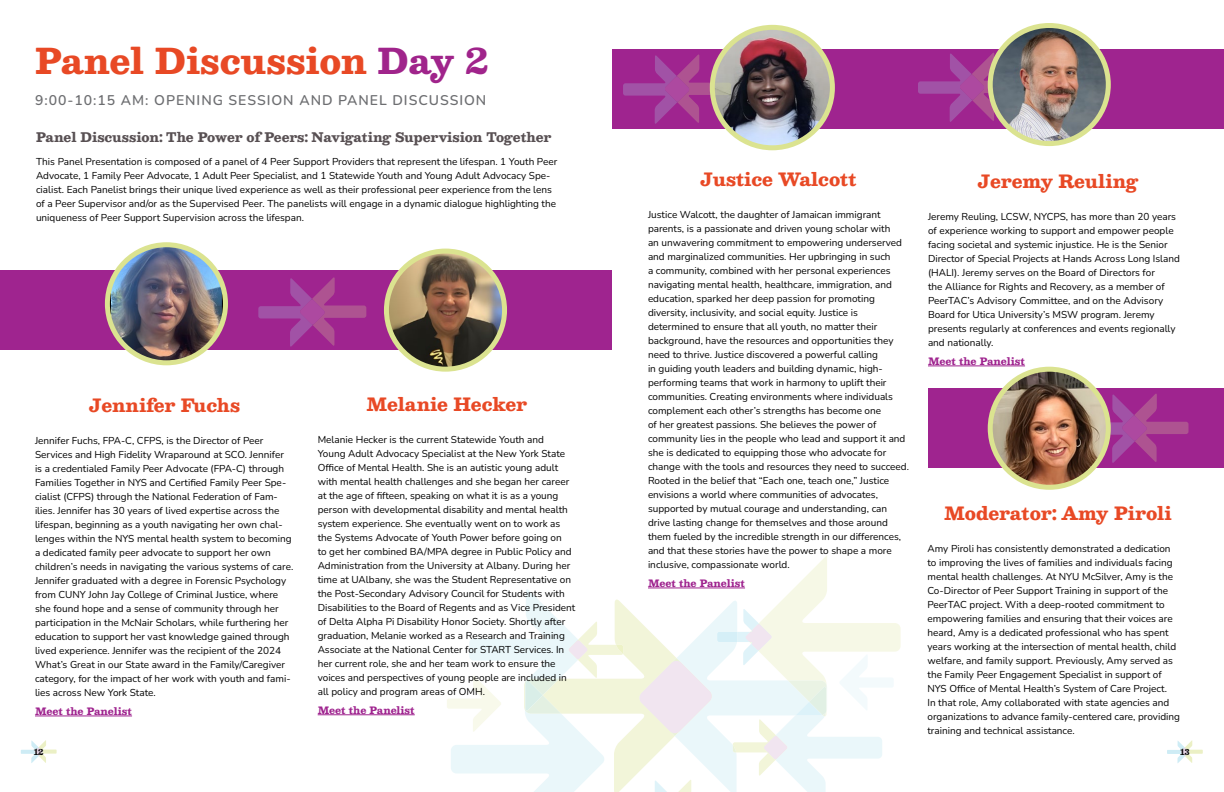
<style>
.page{position:relative;width:1224px;height:792px;background:#fff}
.page>*{position:absolute;margin:0;border:0;box-sizing:border-box;transform-origin:0 0}
.Header_1{font:35px "Besley";letter-spacing:-.01em;color:#e84925}
.Speaker_Name{font:18px "Besley";letter-spacing:-.01em;color:#e84925}
.Day_Time_Stamp{font:600 14px "Nunito";letter-spacing:.07em;color:#6d6e71}
.Subhead{font:13px "Besley";letter-spacing:-.01em;color:#585053}
.Body_Text{font:10px/14px "Nunito";color:#000}
.body_copy{font:10px/14px "Nunito";color:#000}
.Speaker_Name-2{font:10px "Besley";color:#9f248f}
.t1{font:8px "Besley";color:#000}
.s1{color:#a0248b}
</style>
<div class="page">
<div style="left:928px;top:388px;width:296px;height:80px;background:#9f248f"></div>
<div style="left:612px;top:49px;width:612px;height:80px;background:#9f248f"></div>
<hr style="left:35px;top:715px;width:97px;height:1px;background:#9f248f">
<hr style="left:928px;top:365px;width:97px;height:1px;background:#9f248f">
<svg style="left:447px;top:555px;width:454px;height:237px"></svg>
<div style="left:0;top:270px;width:612px;height:80px;background:#9f248f"></div>
<img style="left:111px;top:245px;width:111px;height:118px">
<div style="left:105px;top:242px;width:123px;height:123px;border:5px solid #dbe390;border-radius:50%"></div>
<img style="left:712px;top:27px;width:120px;height:121px;border-radius:60px">
<div style="left:710px;top:25px;width:125px;height:125px;border:5px solid #dbe390;border-radius:50%"></div>
<img style="left:386px;top:251px;width:119px;height:118px;border-radius:59px">
<div style="left:384px;top:249px;width:123px;height:123px;border:5px solid #dbe390;border-radius:50%"></div>
<svg style="left:258px;top:277px;width:108px;height:70px"></svg>
<svg style="left:623px;top:55px;width:108px;height:69px"></svg>
<svg style="left:918px;top:53px;width:72px;height:69px"></svg>
<img style="left:990px;top:26px;width:118px;height:118px">
<div style="left:988px;top:23px;width:123px;height:123px;border:5px solid #dbe390;border-radius:50%"></div>
<svg style="left:1108px;top:394px;width:81px;height:69px"></svg>
<img style="left:990px;top:369px;width:118px;height:118px">
<div style="left:988px;top:367px;width:123px;height:123px;border:5px solid #dbe390;border-radius:50%"></div>
<hr style="left:318px;top:714px;width:97px;height:1px;background:#9f248f">
<svg style="left:21px;top:740px;width:36px;height:23px"></svg>
<svg style="left:1167px;top:740px;width:36px;height:23px"></svg>
<p class="Header_1" style="left:35px;top:36px;width:455px">Panel Discussion <span class="s1">Day 2</span></p>
<p class="Day_Time_Stamp" style="left:35px;top:90px;width:453px">9:00-10:15 AM: OPENING SESSION AND PANEL DISCUSSION</p>
<p class="Subhead" style="left:36px;top:128px;width:517px">Panel Discussion: The Power of Peers: Navigating Supervision Together</p>
<p class="body_copy" style="left:36px;top:154px;width:523px">This Panel Presentation is composed of a panel of 4 Peer Support Providers that represent the lifespan. 1 Youth Peer Advocate, 1 Family Peer Advocate, 1 Adult Peer Specialist, and 1 Statewide Youth and Young Adult Advocacy Spe&shy;cialist. Each Panelist brings their unique lived experience as well as their professional peer experience from the lens of a Peer Supervisor and/or as the Supervised Peer. The panelists will engage in a dynamic dialogue highlighting the uniqueness of Peer Support Supervision across the lifespan.</p>
<p class="Speaker_Name" style="left:89px;top:393px;width:152px">Jennifer Fuchs</p>
<p class="Body_Text" style="left:35px;top:433px;width:260px">Jennifer Fuchs, FPA-C, CFPS, is the Director of Peer Services and High Fidelity Wraparound at SCO. Jennifer is a credentialed Family Peer Advocate (FPA-C) through Families Together in NYS and Certified Family Peer Spe&shy;cialist (CFPS) through the National Federation of Fam&shy;ilies. Jennifer has 30 years of lived expertise across the lifespan, beginning as a youth navigating her own chal&shy;lenges within the NYS mental health system to becoming a dedicated family peer advocate to support her own children’s needs in navigating the various systems of care.<br>Jennifer graduated with a degree in Forensic Psychology from CUNY John Jay College of Criminal Justice, where she found hope and a sense of community through her participation in the McNair Scholars, while furthering her education to support her vast knowledge gained through lived experience. Jennifer was the recipient of the 2024<br>What’s Great in our State award in the Family/Caregiver category, for the impact of her work with youth and fami&shy;lies across New York State.</p>
<p class="Speaker_Name-2" style="left:35px;top:704px;width:99px">Meet the Panelist</p>
<p class="Speaker_Name" style="left:366px;top:391px;width:162px">Melanie Hecker</p>
<p class="Body_Text" style="left:318px;top:432px;width:259px">Melanie Hecker is the current Statewide Youth and<br>Young Adult Advocacy Specialist at the New York State Office of Mental Health. She is an autistic young adult with mental health challenges and she began her career at the age of fifteen, speaking on what it is as a young person with developmental disability and mental health system experience. She eventually went on to work as the Systems Advocate of Youth Power before going on<br>to get her combined BA/MPA degree in Public Policy and Administration from the University at Albany. During her time at UAlbany, she was the Student Representative on the Post-Secondary Advisory Council for Students with Disabilities to the Board of Regents and as Vice President of Delta Alpha Pi Disability Honor Society. Shortly after graduation, Melanie worked as a Research and Training Associate at the National Center for START Services. In her current role, she and her team work to ensure the voices and perspectives of young people are included in all policy and program areas of OMH.</p>
<p class="Speaker_Name-2" style="left:318px;top:703px;width:99px">Meet the Panelist</p>
<p class="Speaker_Name" style="left:701px;top:167px;width:157px">Justice Walcott</p>
<p class="Body_Text" style="left:648px;top:207px;width:262px">Justice Walcott, the daughter of Jamaican immigrant parents, is a passionate and driven young scholar with<br>an unwavering commitment to empowering underserved and marginalized communities. Her upbringing in such<br>a community, combined with her personal experiences navigating mental health, healthcare, immigration, and education, sparked her deep passion for promoting diversity, inclusivity, and social equity. Justice is determined to ensure that all youth, no matter their background, have the resources and opportunities they need to thrive. Justice discovered a powerful calling<br>in guiding youth leaders and building dynamic, high&shy;performing teams that work in harmony to uplift their communities. Creating environments where individuals complement each other’s strengths has become one<br>of her greatest passions. She believes the power of community lies in the people who lead and support it and she is dedicated to equipping those who advocate for change with the tools and resources they need to succeed.<br>Rooted in the belief that “Each one, teach one,” Justice envisions a world where communities of advocates, supported by mutual courage and understanding, can drive lasting change for themselves and those around them fueled by the incredible strength in our differences, and that these stories have the power to shape a more inclusive, compassionate world.</p>
<p class="Speaker_Name-2" style="left:648px;top:576px;width:99px">Meet the Panelist</p>
<p class="Speaker_Name" style="left:978px;top:168px;width:162px">Jeremy Reuling</p>
<p class="Body_Text" style="left:928px;top:209px;width:253px">Jeremy Reuling, LCSW, NYCPS, has more than 20 years of experience working to support and empower people facing societal and systemic injustice. He is the Senior Director of Special Projects at Hands Across Long Island (HALI). Jeremy serves on the Board of Directors for<br>the Alliance for Rights and Recovery, as a member of PeerTAC’s Advisory Committee, and on the Advisory Board for Utica University’s MSW program. Jeremy presents regularly at conferences and events regionally and nationally.</p>
<p class="Speaker_Name-2" style="left:928px;top:354px;width:99px">Meet the Panelist</p>
<p class="Speaker_Name" style="left:944px;top:500px;width:229px">Moderator: Amy Piroli</p>
<p class="Body_Text" style="left:927px;top:541px;width:254px">Amy Piroli has consistently demonstrated a dedication to improving the lives of families and individuals facing mental health challenges. At NYU McSilver, Amy is the Co-Director of Peer Support Training in support of the PeerTAC project. With a deep-rooted commitment to empowering families and ensuring that their voices are heard, Amy is a dedicated professional who has spent years working at the intersection of mental health, child welfare, and family support. Previously, Amy served as the Family Peer Engagement Specialist in support of NYS Office of Mental Health’s System of Care Project.<br>In that role, Amy collaborated with state agencies and organizations to advance family-centered care, providing training and technical assistance.</p>
<p class="t1" style="left:34px;top:746px;width:12px">12</p>
<p class="t1" style="left:1180px;top:746px;width:11px">13</p>
</div>
